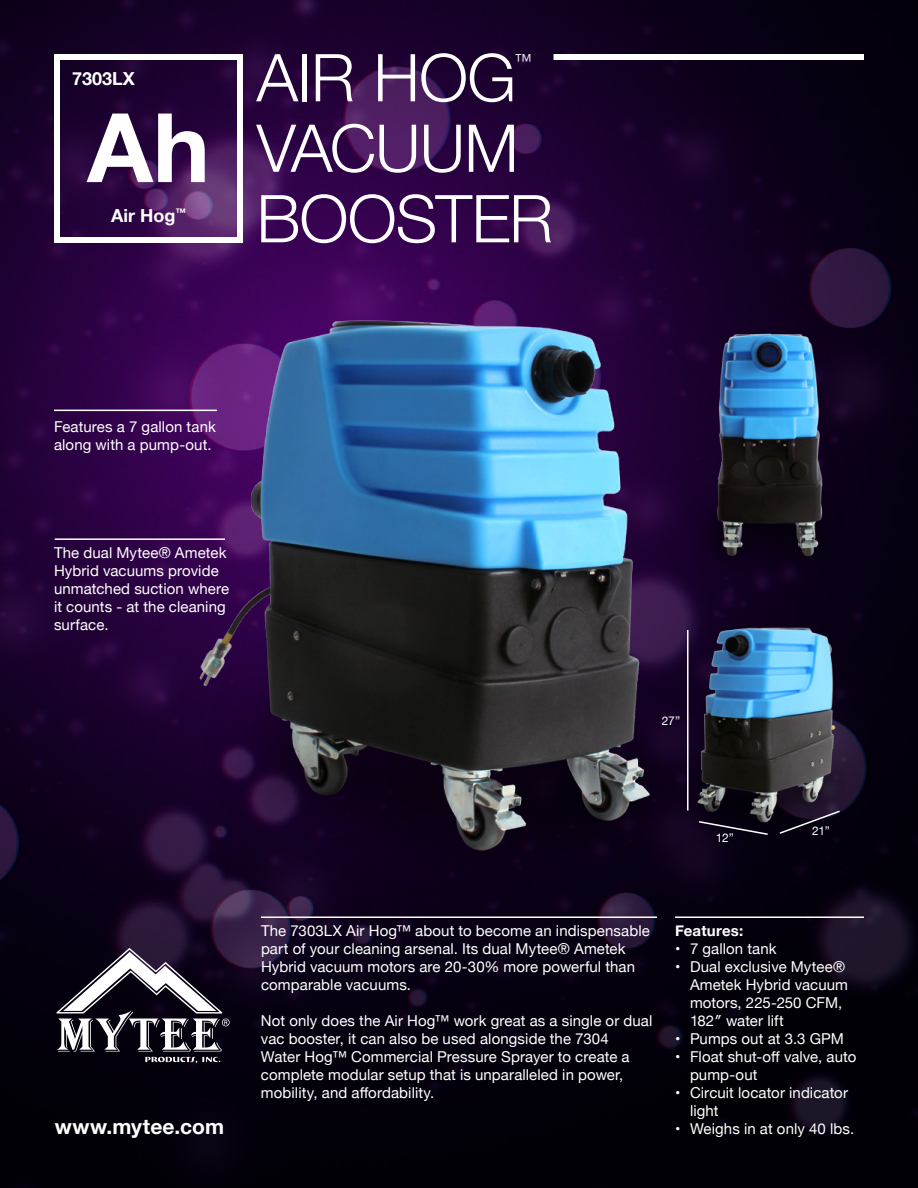
<style>
.page{position:relative;width:918px;height:1188px;background:#fff}
.page>*{position:absolute;margin:0;border:0;box-sizing:border-box;transform-origin:0 0}
.t1{font:700 96px "Helvetica Neue";color:#fff}
.t2{font:300 66px/70.5px "Helvetica Neue";letter-spacing:-.015em;color:#fff}
.t3{font:700 21px "Helvetica Neue";letter-spacing:.005em;color:#fff}
.t4{font:700 18px "Helvetica Neue";color:#fff}
.t5{font:300 18px "Helvetica Neue";color:#fff}
.t6{font:15px/18px "Helvetica Neue";letter-spacing:.005em;color:#fff}
.t7{font:700 15px "Helvetica Neue";letter-spacing:.01em;color:#fff}
.t8{font:12px "Helvetica Neue";color:#fff}
</style>
<div class="page">
<img style="left:0;top:0;width:918px;height:1188px">
<img style="left:684px;top:315px;width:176px;height:259px">
<img style="left:684px;top:599px;width:205px;height:245px">
<img style="left:175px;top:275px;width:509px;height:620px">
<div style="left:54px;top:54px;width:189px;height:189px;border:6px solid #fff"></div>
<svg style="left:56px;top:948px;width:174px;height:115px"></svg>
<hr style="left:261px;top:916px;width:396px;height:2px;background:#fff">
<hr style="left:54px;top:410px;width:163px;height:1px;background:#fff">
<hr style="left:55px;top:538px;width:170px;height:2px;background:#fff">
<hr style="left:675px;top:916px;width:189px;height:2px;background:#fff">
<div style="left:554px;top:54px;width:310px;height:6px;background:#fff"></div>
<svg style="left:697px;top:820px;width:72px;height:16px"></svg>
<svg style="left:778px;top:809px;width:63px;height:26px;background:#1a1323"></svg>
<hr style="left:687px;top:630px;width:2px;height:181px;background:#fff">
<p class="t4" style="left:72px;top:65px;width:64px">7303LX</p>
<h1 class="t1" style="left:87px;top:73px;width:124px">Ah</h1>
<p class="t4" style="left:111px;top:202px;width:76px">Air Hog<sup>™</sup></p>
<h2 class="t2" style="left:256px;top:38px;width:261px">AIR HOG</h2>
<p class="t5" style="left:514px;top:46px;width:19px">™</p>
<h2 class="t2" style="left:256px;top:108px;width:298px">VACUUM<br>BOOSTER</h2>
<p class="t6" style="left:54px;top:419px;width:163px">Features a 7 gallon tank along with a pump-out.</p>
<p class="t6" style="left:54px;top:545px;width:177px">The dual Mytee® Ametek<br>Hybrid vacuums provide unmatched suction where it counts - at the cleaning surface.</p>
<p class="t8" style="left:662px;top:712px;width:20px">27”</p>
<h3 class="t3" style="left:55px;top:1110px;width:171px">www.mytee.com</h3>
<p class="t8" style="left:716px;top:829px;width:20px">12”</p>
<p class="t8" style="left:812px;top:822px;width:19px">21”</p>
<p class="t6" style="left:261px;top:923px;width:390px">The 7303LX Air Hog™ about to become an indispensable part of your cleaning arsenal. Its dual Mytee® Ametek Hybrid vacuum motors are 20-30% more powerful than comparable vacuums.</p>
<p class="t6" style="left:261px;top:1013px;width:393px">Not only does the Air Hog™ work great as a single or dual vac booster, it can also be used alongside the 7304<br>Water Hog™ Commercial Pressure Sprayer to create a complete modular setup that is unparalleled in power, mobility, and affordability.</p>
<p class="t7" style="left:675px;top:919px;width:70px">Features:</p>
<p class="t6" style="left:675px;top:941px;width:103px">• 7 gallon tank</p>
<p class="t6" style="left:690px;top:959px;width:160px;text-indent:-15px">• Dual exclusive Mytee®<br>Ametek Hybrid vacuum motors, 225-250 CFM,<br>182″ water lift</p>
<p class="t6" style="left:675px;top:1031px;width:170px">• Pumps out at 3.3 GPM</p>
<p class="t6" style="left:690px;top:1049px;width:168px;text-indent:-15px">• Float shut-off valve, auto pump-out</p>
<p class="t6" style="left:690px;top:1085px;width:160px;text-indent:-15px">• Circuit locator indicator light</p>
<p class="t6" style="left:675px;top:1121px;width:181px">• Weighs in at only 40 lbs.</p>
</div>
